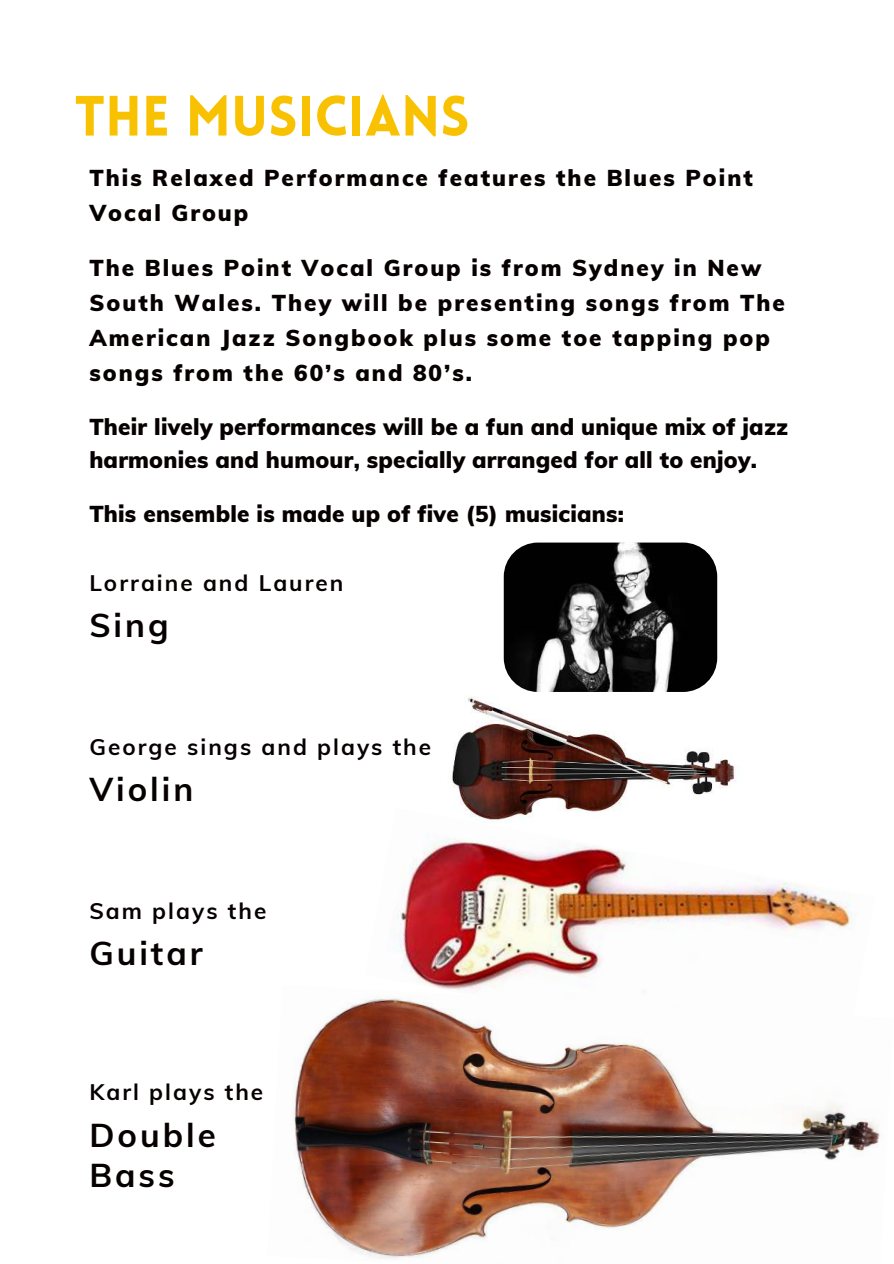
<style>
.page{position:relative;width:894px;height:1264px;background:#fff}
.page>*{position:absolute;margin:0;border:0;box-sizing:border-box;transform-origin:0 0}
.t1{font:900 55.5px "Lovelo";color:#f8c202}
.t2{font:700 33px/40.5px "Muli";letter-spacing:.09em;color:#070000}
.t3{font:900 22.5px/34.8px "Muli";letter-spacing:.09em;color:#070000}
.t4{font:900 22.5px/33.8px "Muli";letter-spacing:.01em;color:#070000}
.t5{font:700 22.5px "Muli";letter-spacing:.09em;color:#070000}
</style>
<div class="page">
<img style="left:452px;top:696px;width:284px;height:111px">
<img style="left:390px;top:807px;width:467px;height:178px">
<img style="left:292px;top:985px;width:588px;height:274px">
<img style="left:503px;top:542px;width:214px;height:150px;border-radius:34px">
<h1 class="t1" style="left:75px;top:81px;width:396px">THE MUSICIANS</h1>
<p class="t3" style="left:89px;top:159px;width:664px">This Relaxed Performance features the Blues Point<br>Vocal Group</p>
<p class="t3" style="left:89px;top:249px;width:697px">The Blues Point Vocal Group is from Sydney in New South Wales. They will be presenting songs from The American Jazz Songbook plus some toe tapping pop songs from the 60’s and 80’s.</p>
<p class="t4" style="left:89px;top:408px;width:700px">Their lively performances will be a fun and unique mix of jazz harmonies and humour, specially arranged for all to enjoy.</p>
<p class="t4" style="left:89px;top:496px;width:536px">This ensemble is made up of five (5) musicians:</p>
<p class="t5" style="left:89px;top:566px;width:255px">Lorraine and Lauren</p>
<h2 class="t2" style="left:89px;top:603px;width:81px">Sing</h2>
<p class="t5" style="left:89px;top:730px;width:343px">George sings and plays the</p>
<h2 class="t2" style="left:89px;top:767px;width:105px">Violin</h2>
<p class="t5" style="left:89px;top:894px;width:178px">Sam plays the</p>
<h2 class="t2" style="left:89px;top:931px;width:115px">Guitar</h2>
<p class="t5" style="left:89px;top:1075px;width:175px">Karl plays the</p>
<h2 class="t2" style="left:89px;top:1112px;width:128px">Double<br>Bass</h2>
</div>
